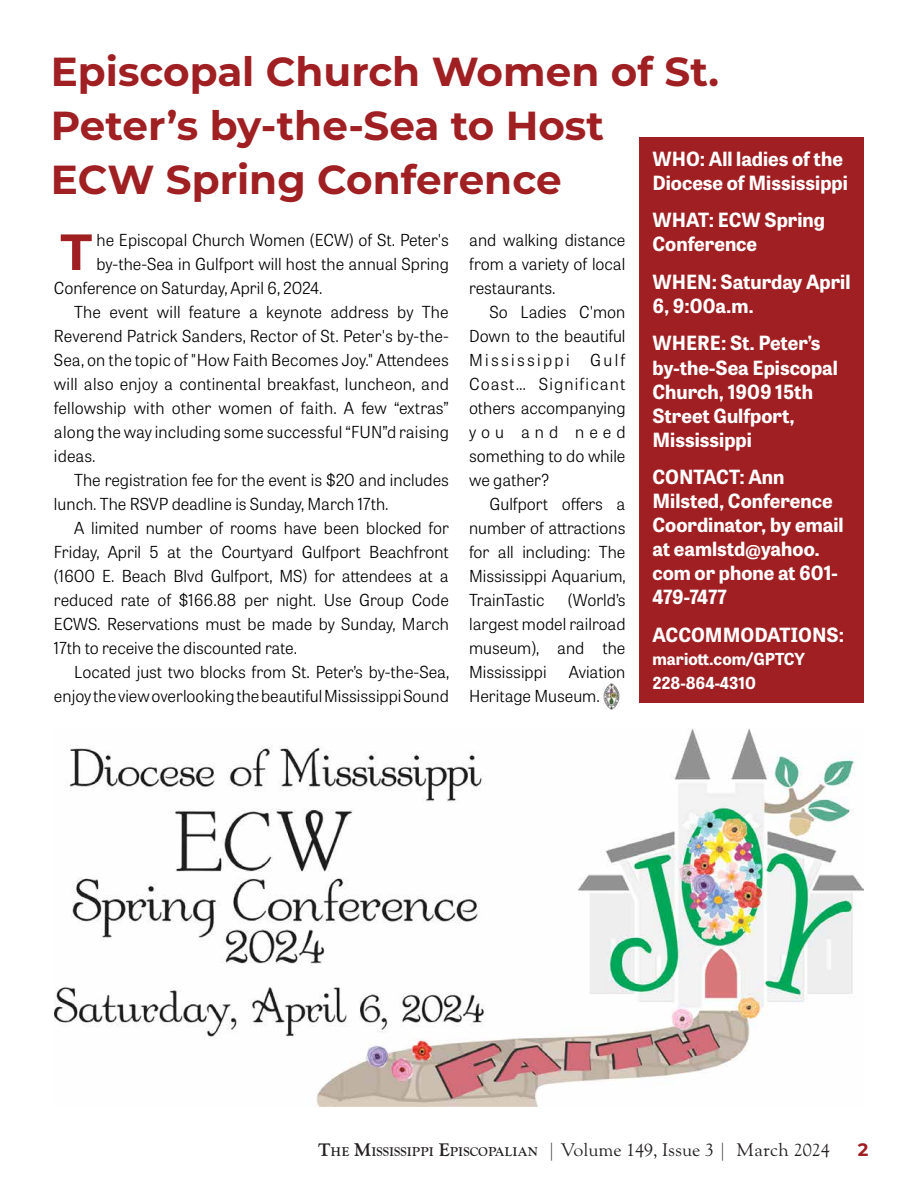
<style>
.page{position:relative;width:918px;height:1188px;background:#fff}
.page>*{position:absolute;margin:0;border:0;box-sizing:border-box;transform-origin:0 0}
.t1{font:700 50.85px "Montserrat";color:#9f1f22}
.t2{font:700 40.5px/54px "Montserrat";color:#9f1f22}
.t3{font:700 19.5px/24px "Tablet Gothic";color:#fff}
.t4{font:18px "LTC Goudy Oldstyle Pro";color:#231f20}
.t5{font:700 18px "Montserrat";color:#9f1f22}
.t6{font:300 16.5px/24px "Tablet Gothic";color:#000;text-align:justify}
.t7{font:700 16.5px/24px "Tablet Gothic";color:#fff}
.s1{font-weight:700}
.s2{font-weight:700;font-size:12.6px}
</style>
<div class="page">
<img style="left:603px;top:684px;width:16px;height:26px">
<div style="left:639px;top:138px;width:225px;height:565px;background:#9f1f22"></div>
<img style="left:54px;top:728px;width:810px;height:379px">
<h2 class="t2" style="left:51px;top:42px;width:670px">Episcopal Church Women of St.<br>Peter’s by-the-Sea to Host<br>ECW Spring Conference</h2>
<p class="t6" style="left:469px;top:227px;width:158px">and walking distance from a variety of local restaurants.</p>
<p class="t6" style="left:469px;top:299px;width:158px;text-indent:20px">So Ladies C'mon Down to the beautiful Mississippi Gulf Coast… Significant others accompanying you and need something to do while we gather?</p>
<p class="t6" style="left:469px;top:492px;width:158px;text-indent:20px">Gulfport offers a number of attractions for all including: The Mississippi Aquarium, TrainTastic</p>
<p class="t3" style="left:653px;top:146px;width:197px">WHO: All ladies of the<br>Diocese of Mississippi</p>
<p class="t3" style="left:653px;top:208px;width:174px">WHAT: ECW Spring<br>Conference</p>
<p class="t3" style="left:653px;top:269px;width:200px">WHEN: Saturday April<br>6, 9:00a.m.</p>
<p class="t3" style="left:653px;top:331px;width:187px">WHERE: St. Peter’s by-the-Sea Episcopal<br>Church, 1909 15th<br>Street Gulfport,<br>Mississippi</p>
<p class="t3" style="left:653px;top:464px;width:193px">CONTACT: Ann<br>Milsted, Conference<br>Coordinator, by email at eamlstd@yahoo. com or phone at 601-<br>479-7477</p>
<p class="t3" style="left:653px;top:622px;width:193px">ACCOMMODATIONS:</p>
<p class="t7" style="left:653px;top:647px;width:154px">mariott.com/GPTCY<br>228-864-4310</p>
<h1 class="t1" style="left:61px;top:215px;width:33px">T</h1>
<p class="t6" style="left:96px;top:227px;width:354px">he Episcopal Church Women (ECW) of St. Peter's</p>
<p class="t6" style="left:96px;top:251px;width:354px">by-the-Sea in Gulfport will host the annual Spring</p>
<p class="t6" style="left:54px;top:275px;width:270px">Conference on Saturday, April 6, 2024.</p>
<p class="t6" style="left:74px;top:299px;width:376px">The event will feature a keynote address by The</p>
<p class="t6" style="left:54px;top:323px;width:396px">Reverend Patrick Sanders, Rector of St. Peter's by-the-</p>
<p class="t6" style="left:54px;top:347px;width:396px">Sea, on the topic of "How Faith Becomes Joy." Attendees</p>
<p class="t6" style="left:54px;top:371px;width:396px">will also enjoy a continental breakfast, luncheon, and</p>
<p class="t6" style="left:54px;top:396px;width:396px">fellowship with other women of faith. A few “extras”</p>
<p class="t6" style="left:54px;top:420px;width:396px">along the way including some successful “FUN”d raising</p>
<p class="t6" style="left:54px;top:444px;width:43px">ideas.</p>
<p class="t6" style="left:74px;top:468px;width:376px">The registration fee for the event is $20 and includes</p>
<p class="t6" style="left:54px;top:492px;width:336px">lunch. The RSVP deadline is Sunday, March 17th.</p>
<p class="t6" style="left:74px;top:516px;width:376px">A limited number of rooms have been blocked for</p>
<p class="t6" style="left:54px;top:540px;width:396px">Friday, April 5 at the Courtyard Gulfport Beachfront</p>
<p class="t6" style="left:54px;top:564px;width:396px">(1600 E. Beach Blvd Gulfport, MS) for attendees at a</p>
<p class="t6" style="left:54px;top:588px;width:396px">reduced rate of $166.88 per night. Use Group Code</p>
<p class="t6" style="left:54px;top:612px;width:396px">ECWS. Reservations must be made by Sunday, March</p>
<p class="t6" style="left:54px;top:636px;width:245px">17th to receive the discounted rate.</p>
<p class="t6" style="left:74px;top:660px;width:376px">Located just two blocks from St. Peter’s by-the-Sea,</p>
<p class="t6" style="left:54px;top:684px;width:396px">enjoy the view overlooking the beautiful Mississippi Sound</p>
<p class="t6" style="left:469px;top:588px;width:158px;text-indent:99px">(World’s largest model railroad museum), and the Mississippi</p>
<p class="t6" style="left:469px;top:660px;width:158px;text-indent:100px">Aviation<br>Heritage Museum.</p>
<p class="t4" style="left:318px;top:1140px;width:513px"><span class="s1">T</span><span class="s2">HE</span> <span class="s1">M</span><span class="s2">ISSISSIPPI</span> <span class="s1">E</span><span class="s2">PISCOPALIAN</span> | Volume 149, Issue 3 | March 2024</p>
<p class="t5" style="left:858px;top:1137px;width:12px">2</p>
</div>
